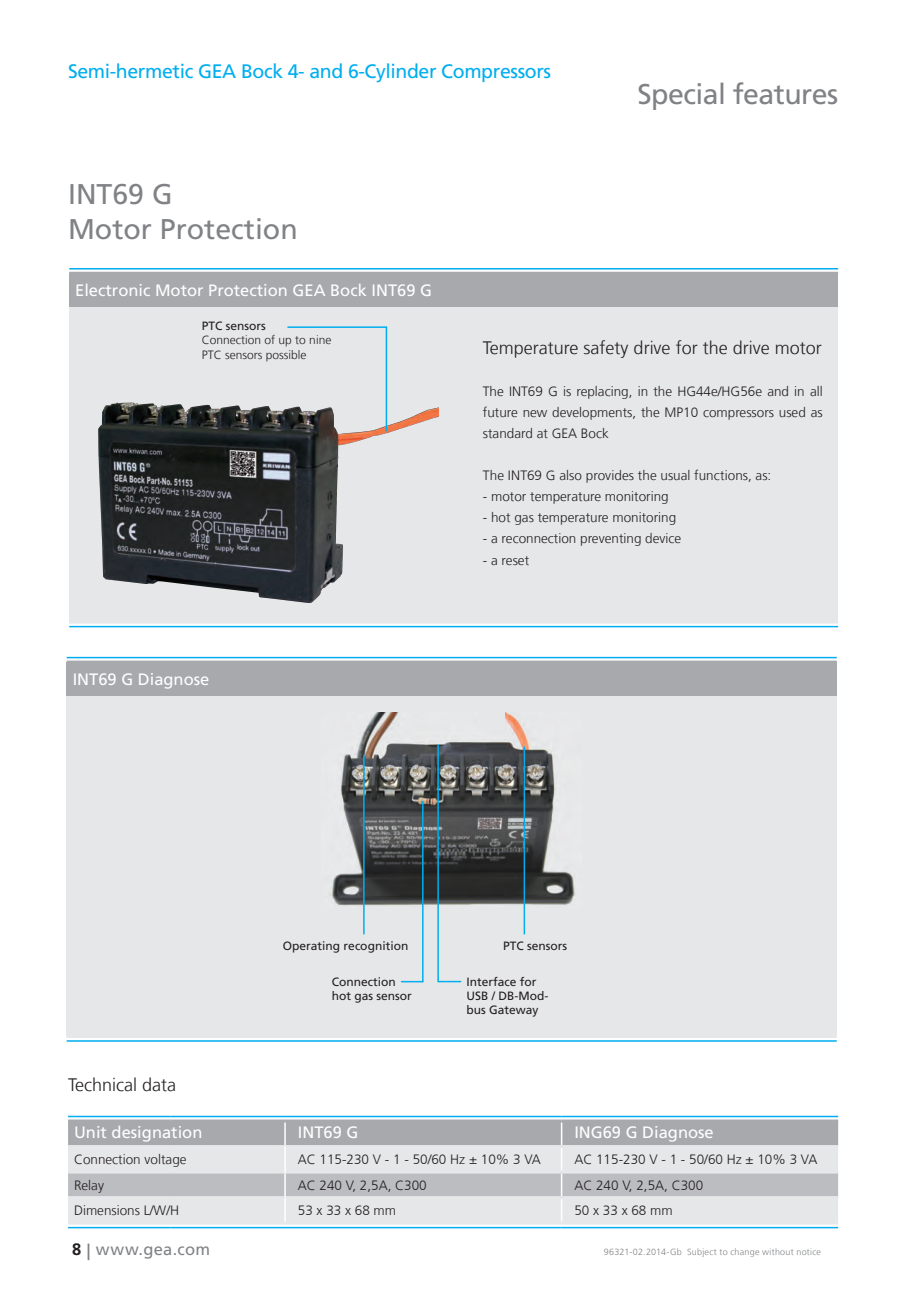
<style>
.page{position:relative;width:919px;height:1289px;background:#fff}
.page>*{position:absolute;margin:0;border:0;box-sizing:border-box;transform-origin:0 0}
.t1{font:28.5px/34.2px "Frutiger LT Com";color:#808285}
.t2{font:28.5px "Frutiger LT Com";letter-spacing:-.02em;color:#808285}
.t3{font:19.5px "Frutiger LT Com";letter-spacing:-.02em;color:#00aeef}
.t4{font:300 18px "Frutiger LT Com";color:#231f20}
.t5{font:16.5px "Frutiger LT Com";color:#fff}
.t6{font:16.5px "Frutiger LT Com";letter-spacing:.02em;color:#808285}
.t7{font:300 13.5px/21px "Frutiger LT Com";color:#231f20;text-align:justify}
.t8{font:12px/14.4px "Frutiger LT Com";color:#231f20}
.t9{font:300 12px/14.4px "Frutiger LT Com";color:#231f20}
.t10{font:300 9px "Frutiger LT Com";letter-spacing:.025em;color:#808285}
.s1{font-weight:700;color:#231f20}
.s2{font-weight:700}
</style>
<div class="page">
<hr style="left:68px;top:1115px;width:103px;height:2px;background:#00aeef">
<hr style="left:171px;top:1115px;width:114px;height:2px;background:#00aeef">
<hr style="left:285px;top:1115px;width:276px;height:2px;background:#00aeef">
<hr style="left:561px;top:1115px;width:277px;height:2px;background:#00aeef">
<hr style="left:68px;top:1226px;width:103px;height:2px;background:#00aeef">
<hr style="left:171px;top:1226px;width:114px;height:2px;background:#00aeef">
<hr style="left:285px;top:1226px;width:276px;height:2px;background:#00aeef">
<hr style="left:561px;top:1226px;width:277px;height:2px;background:#00aeef">
<hr style="left:68px;top:1221px;width:103px;height:3px;background:#e6e7e9">
<hr style="left:171px;top:1221px;width:114px;height:3px;background:#e6e7e9">
<hr style="left:285px;top:1221px;width:276px;height:3px;background:#e6e7e9">
<hr style="left:68px;top:1119px;width:103px;height:3px;background:#a8a9ad">
<hr style="left:171px;top:1119px;width:114px;height:3px;background:#a8a9ad">
<hr style="left:285px;top:1119px;width:276px;height:3px;background:#a8a9ad">
<hr style="left:561px;top:1119px;width:277px;height:3px;background:#a8a9ad">
<svg style="left:68px;top:1120px;width:770px;height:101px;background:#cccdd0"></svg>
<hr style="left:561px;top:1144px;width:277px;height:3px;background:#e6e7e9">
<hr style="left:561px;top:1170px;width:277px;height:3px;background:#e6e7e9">
<hr style="left:561px;top:1195px;width:277px;height:3px;background:#e6e7e9">
<hr style="left:561px;top:1221px;width:277px;height:3px;background:#e6e7e9">
<hr style="left:284px;top:1122px;width:2px;height:24px;background:#fff">
<hr style="left:284px;top:1146px;width:2px;height:25px;background:#fff">
<hr style="left:284px;top:1171px;width:2px;height:26px;background:#fff">
<hr style="left:284px;top:1197px;width:2px;height:24px;background:#fff">
<div style="left:69px;top:273px;width:769px;height:34px;background:#a8a9ad"></div>
<div style="left:69px;top:307px;width:769px;height:315px;background:#e6e7e9"></div>
<hr style="left:69px;top:268px;width:769px;height:1px;background:#00aeef">
<hr style="left:69px;top:620px;width:769px;height:3px;background:#e6e7e9">
<hr style="left:69px;top:626px;width:769px;height:1px;background:#00aeef">
<hr style="left:69px;top:272px;width:769px;height:3px;background:#a8a9ad">
<div style="left:67px;top:662px;width:769px;height:34px;background:#a8a9ad"></div>
<div style="left:67px;top:696px;width:769px;height:340px;background:#e6e7e9"></div>
<hr style="left:67px;top:657px;width:769px;height:1px;background:#00aeef">
<hr style="left:67px;top:1034px;width:769px;height:3px;background:#e6e7e9">
<hr style="left:67px;top:1040px;width:769px;height:1px;background:#00aeef">
<hr style="left:67px;top:660px;width:769px;height:3px;background:#a8a9ad">
<hr style="left:288px;top:326px;width:98px;height:2px;background:#00aeef">
<img style="left:98px;top:397px;width:340px;height:206px">
<img style="left:330px;top:712px;width:245px;height:195px">
<hr style="left:523px;top:747px;width:2px;height:186px;background:#00aeef">
<hr style="left:363px;top:755px;width:1px;height:178px;background:#00aeef">
<hr style="left:422px;top:801px;width:1px;height:180px;background:#00aeef">
<hr style="left:401px;top:980px;width:22px;height:2px;background:#00aeef">
<hr style="left:437px;top:745px;width:2px;height:236px;background:#00aeef">
<hr style="left:438px;top:980px;width:22px;height:2px;background:#00aeef">
<div style="left:478px;top:712px;width:26px;height:18px;background:#e6e7e9"></div>
<hr style="left:385px;top:327px;width:2px;height:104px;background:#00aeef">
<h2 class="t3" style="left:68px;top:60px;width:484px">Semi-hermetic GEA Bock 4- and 6-Cylinder Compressors</h2>
<h1 class="t1" style="left:68px;top:177px;width:231px">INT69 G<br>Motor Protection</h1>
<p class="t5" style="left:75px;top:281px;width:358px">Electronic Motor Protection GEA Bock INT69 G</p>
<h1 class="t2" style="left:637px;top:78px;width:202px">Special features</h1>
<p class="t8" style="left:202px;top:318px;width:66px">PTC sensors</p>
<p class="t9" style="left:202px;top:333px;width:131px">Connection of up to nine<br>PTC sensors possible</p>
<p class="t5" style="left:73px;top:670px;width:138px">INT69 G Diagnose</p>
<h3 class="t4" style="left:483px;top:338px;width:340px">Temperature safety drive for the drive motor</h3>
<p class="t7" style="left:483px;top:381px;width:341px">The INT69 G is replacing, in the HG44e/HG56e and in all future new developments, the MP10 compressors used as standard at GEA Bock</p>
<p class="t7" style="left:483px;top:465px;width:290px">The INT69 G also provides the usual functions, as:</p>
<p class="t7" style="left:483px;top:486px;width:187px">- motor temperature monitoring</p>
<p class="t7" style="left:483px;top:507px;width:195px">- hot gas temperature monitoring</p>
<p class="t7" style="left:483px;top:528px;width:200px">- a reconnection preventing device</p>
<p class="t7" style="left:483px;top:549px;width:48px">- a reset</p>
<p class="t8" style="left:283px;top:938px;width:127px">Operating recognition</p>
<p class="t8" style="left:503px;top:938px;width:66px">PTC sensors</p>
<p class="t8" style="left:466px;top:974px;width:83px">Interface for<br>USB / DB-Mod&shy;bus Gateway</p>
<p class="t8" style="left:332px;top:974px;width:82px">Connection hot gas sensor</p>
<h3 class="t4" style="left:68px;top:1074px;width:109px">Technical data</h3>
<p class="t5" style="left:74px;top:1122px;width:130px">Unit designation</p>
<p class="t5" style="left:298px;top:1122px;width:62px">INT69 G</p>
<p class="t5" style="left:574px;top:1122px;width:141px">ING69 G Diagnose</p>
<p class="t7" style="left:74px;top:1149px;width:114px">Connection voltage</p>
<p class="t7" style="left:298px;top:1149px;width:244px">AC 115-230 V - 1 - 50/60 Hz ± 10% 3 VA</p>
<p class="t7" style="left:574px;top:1149px;width:244px">AC 115-230 V - 1 - 50/60 Hz ± 10% 3 VA</p>
<p class="t7" style="left:74px;top:1174px;width:31px">Relay</p>
<p class="t7" style="left:298px;top:1174px;width:130px">AC 240 V, 2,5A, C300</p>
<p class="t7" style="left:574px;top:1174px;width:130px">AC 240 V, 2,5A, C300</p>
<p class="t7" style="left:74px;top:1200px;width:107px">Dimensions L/W/H</p>
<p class="t7" style="left:298px;top:1200px;width:100px">53 x 33 x 68 mm</p>
<p class="t7" style="left:574px;top:1200px;width:100px">50 x 33 x 68 mm</p>
<p class="t6" style="left:72px;top:1239px;width:139px"><span class="s1">8</span> <span class="s2">|</span> www.gea.com</p>
<p class="t10" style="left:603px;top:1246px;width:219px">96321-02.2014-Gb Subject to change without notice</p>
</div>
